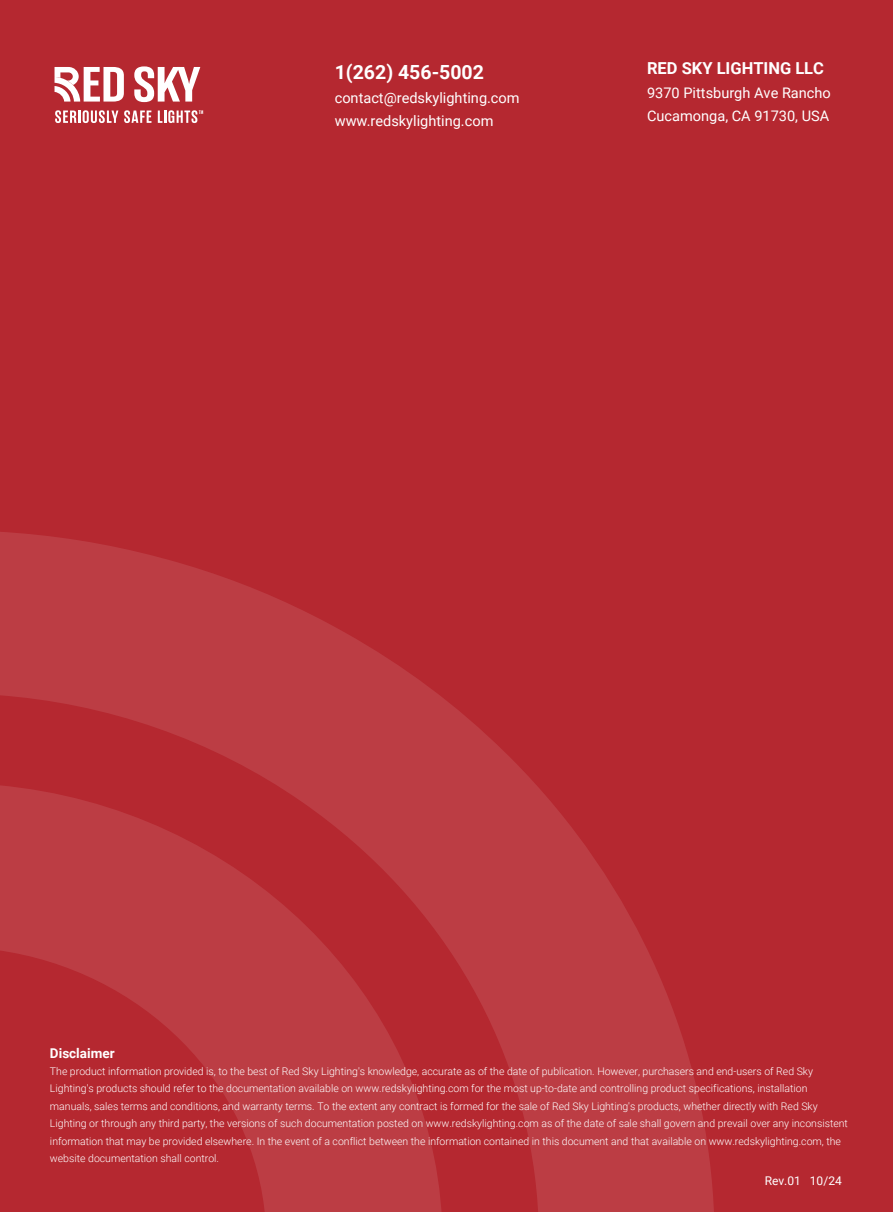
<style>
.page{position:relative;width:893px;height:1212px;background:#b52830}
.page>*{position:absolute;margin:0;border:0;box-sizing:border-box;transform-origin:0 0}
.t1{font:700 19.5px "Roboto";color:#fff}
.t2{font:700 16.5px "Roboto";color:#fff}
.t3{font:14.55px/23.5px "Roboto";color:#fff}
.t4{font:700 13.5px "Roboto";color:#fff}
.t5{font:12px "Roboto";color:#fff}
.t6{font:300 10.5px/17.4px "Roboto";color:#fff}
</style>
<div class="page">
<svg style="left:55px;top:110px;width:63px;height:13px"></svg>
<svg style="left:124px;top:110px;width:27px;height:13px"></svg>
<svg style="left:158px;top:110px;width:45px;height:13px"></svg>
<svg style="left:134px;top:66px;width:66px;height:36px"></svg>
<svg style="left:55px;top:67px;width:69px;height:35px"></svg>
<svg style="left:0;top:532px;width:714px;height:680px;fill:#b9353c"></svg>
<svg style="left:0;top:785px;width:442px;height:427px;fill:#bc3d44"></svg>
<h1 class="t1" style="left:335px;top:59px;width:151px">1(262) 456-5002</h1>
<h3 class="t3" style="left:335px;top:85px;width:186px">contact@redskylighting.com www.redskylighting.com</h3>
<h2 class="t2" style="left:647px;top:57px;width:178px">RED SKY LIGHTING LLC</h2>
<h3 class="t3" style="left:647px;top:80px;width:185px">9370 Pittsburgh Ave Rancho<br>Cucamonga, CA 91730, USA</h3>
<p class="t4" style="left:50px;top:1043px;width:66px">Disclaimer</p>
<p class="t6" style="left:50px;top:1062px;width:799px">The product information provided is, to the best of Red Sky Lighting's knowledge, accurate as of the date of publication. However, purchasers and end-users of Red Sky Lighting's products should refer to the documentation available on www.redskylighting.com for the most up-to-date and controlling product specifications, installation manuals, sales terms and conditions, and warranty terms. To the extent any contract is formed for the sale of Red Sky Lighting's products, whether directly with Red Sky Lighting or through any third party, the versions of such documentation posted on www.redskylighting.com as of the date of sale shall govern and prevail over any inconsistent information that may be provided elsewhere. In the event of a conflict between the information contained in this document and that available on www.redskylighting.com, the website documentation shall control.</p>
<p class="t5" style="left:765px;top:1172px;width:79px">Rev.01 10/24</p>
</div>
